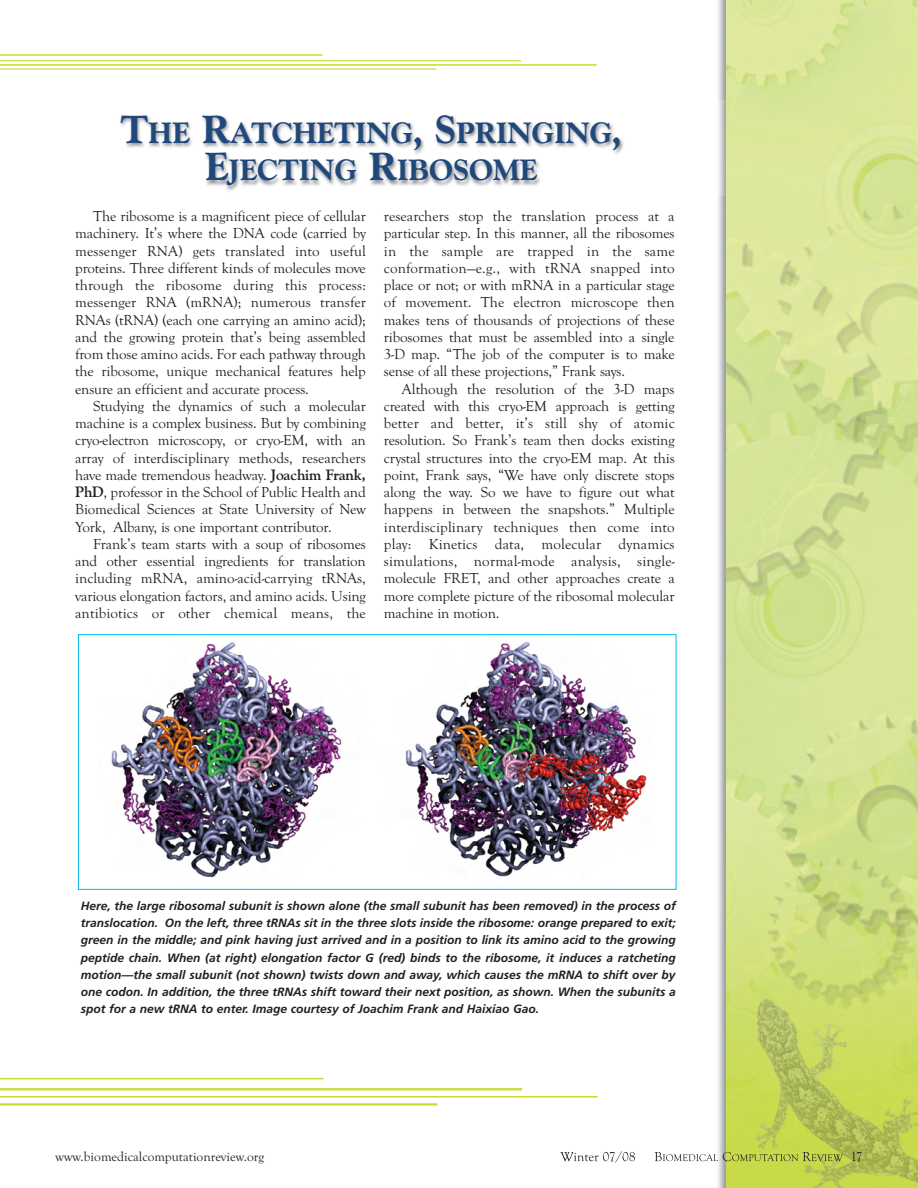
<style>
.page{position:relative;width:918px;height:1188px;background:#fff}
.page>*{position:absolute;margin:0;border:0;box-sizing:border-box;transform-origin:0 0}
.t1{font:800 29.25px/37.5px "Goudy Old Style BT";color:#20487b;text-align:center}
.t2{font:15px/17.2px "Goudy Old Style T";letter-spacing:-.01em;color:#231f20;text-align:justify}
.t3{font:13.5px "Goudy Old Style T";color:#231f20}
.t4{font:italic 700 12px/17.2px "Frutiger";color:#231f20;text-align:justify}
.s1{font-size:39px}
.s2{font-family:"Goudy Old Style BT";font-weight:700}
</style>
<div class="page">
<img style="left:111px;top:641px;width:536px;height:236px">
<div style="left:78px;top:634px;width:598px;height:256px;border:1px solid #00baf1"></div>
<img style="left:120px;top:115px;width:504px;height:76px">
<img style="left:709px;top:0;width:17px;height:1188px">
<img style="left:709px;top:101px;width:17px;height:95px">
<img style="left:726px;top:0;width:192px;height:1188px">
<svg style="left:560px;top:1152px;width:28px;height:10px"></svg>
<svg style="left:655px;top:1152px;width:32px;height:9px"></svg>
<hr style="left:0;top:1088px;width:522px;height:2px;background:#cadb2a">
<hr style="left:0;top:1096px;width:598px;height:2px;background:#cadb2a">
<hr style="left:0;top:1103px;width:437px;height:3px;background:#cadb2a">
<hr style="left:0;top:1078px;width:324px;height:1px;background:#cadb2a">
<hr style="left:0;top:60px;width:521px;height:1px;background:#cadb2a">
<hr style="left:0;top:64px;width:597px;height:2px;background:#cadb2a">
<hr style="left:0;top:69px;width:436px;height:1px;background:#cadb2a">
<hr style="left:0;top:54px;width:322px;height:2px;background:#cadb2a">
<h1 class="t1" style="left:121px;top:116px;width:503px"><span class="s1">T</span>HE <span class="s1">R</span>ATCHETING<span class="s1">, S</span>PRINGING<span class="s1">,<br>E</span>JECTING <span class="s1">R</span>IBOSOME</h1>
<p class="t2" style="left:75px;top:209px;width:292px;text-indent:18px">The ribosome is a magnificent piece of cellular machinery. It’s where the DNA code (carried by messenger RNA) gets translated into useful proteins. Three different kinds of molecules move through the ribosome during this process: messenger RNA (mRNA); numerous transfer RNAs (tRNA) (each one carrying an amino acid); and the growing protein that’s being assembled from those amino acids. For each pathway through the ribosome, unique mechanical features help ensure an efficient and accurate process.</p>
<p class="t2" style="left:75px;top:398px;width:292px;text-indent:18px">Studying the dynamics of such a molecular machine is a complex business. But by combining cryo-electron microscopy, or cryo-EM, with an array of interdisciplinary methods, researchers have made tremendous headway. <span class="s2">Joachim Frank, PhD</span>, professor in the School of Public Health and Biomedical Sciences at State University of New York, Albany, is one important contributor.</p>
<p class="t2" style="left:75px;top:536px;width:292px;text-indent:18px">Frank’s team starts with a soup of ribosomes and other essential ingredients for translation including mRNA, amino-acid-carrying tRNAs, various elongation factors, and amino acids. Using antibiotics or other chemical means, the</p>
<p class="t2" style="left:384px;top:209px;width:292px">researchers stop the translation process at a particular step. In this manner, all the ribosomes in the sample are trapped in the same conformation—e.g., with tRNA snapped into place or not; or with mRNA in a particular stage of movement. The electron microscope then makes tens of thousands of projections of these ribosomes that must be assembled into a single 3-D map. “The job of the computer is to make sense of all these projections,” Frank says.</p>
<p class="t2" style="left:384px;top:381px;width:292px;text-indent:18px">Although the resolution of the 3-D maps created with this cryo-EM approach is getting better and better, it’s still shy of atomic resolution. So Frank’s team then docks existing crystal structures into the cryo-EM map. At this point, Frank says, “We have only discrete stops along the way. So we have to figure out what happens in between the snapshots.” Multiple interdisciplinary techniques then come into play: Kinetics data, molecular dynamics simulations, normal-mode analysis, single&shy;molecule FRET, and other approaches create a more complete picture of the ribosomal molecular machine in motion.</p>
<p class="t4" style="left:81px;top:898px;width:596px">Here, the large ribosomal subunit is shown alone (the small subunit has been removed) in the process of translocation. On the left, three tRNAs sit in the three slots inside the ribosome: orange prepared to exit; green in the middle; and pink having just arrived and in a position to link its amino acid to the growing peptide chain. When (at right) elongation factor G (red) binds to the ribosome, it induces a ratcheting motion—the small subunit (not shown) twists down and away, which causes the mRNA to shift over by one codon. In addition, the three tRNAs shift toward their next position, as shown. When the subunits a spot for a new tRNA to enter. Image courtesy of Joachim Frank and Haixiao Gao.</p>
<p class="t3" style="left:55px;top:1151px;width:210px">www.biomedicalcomputationreview.org</p>
</div>
